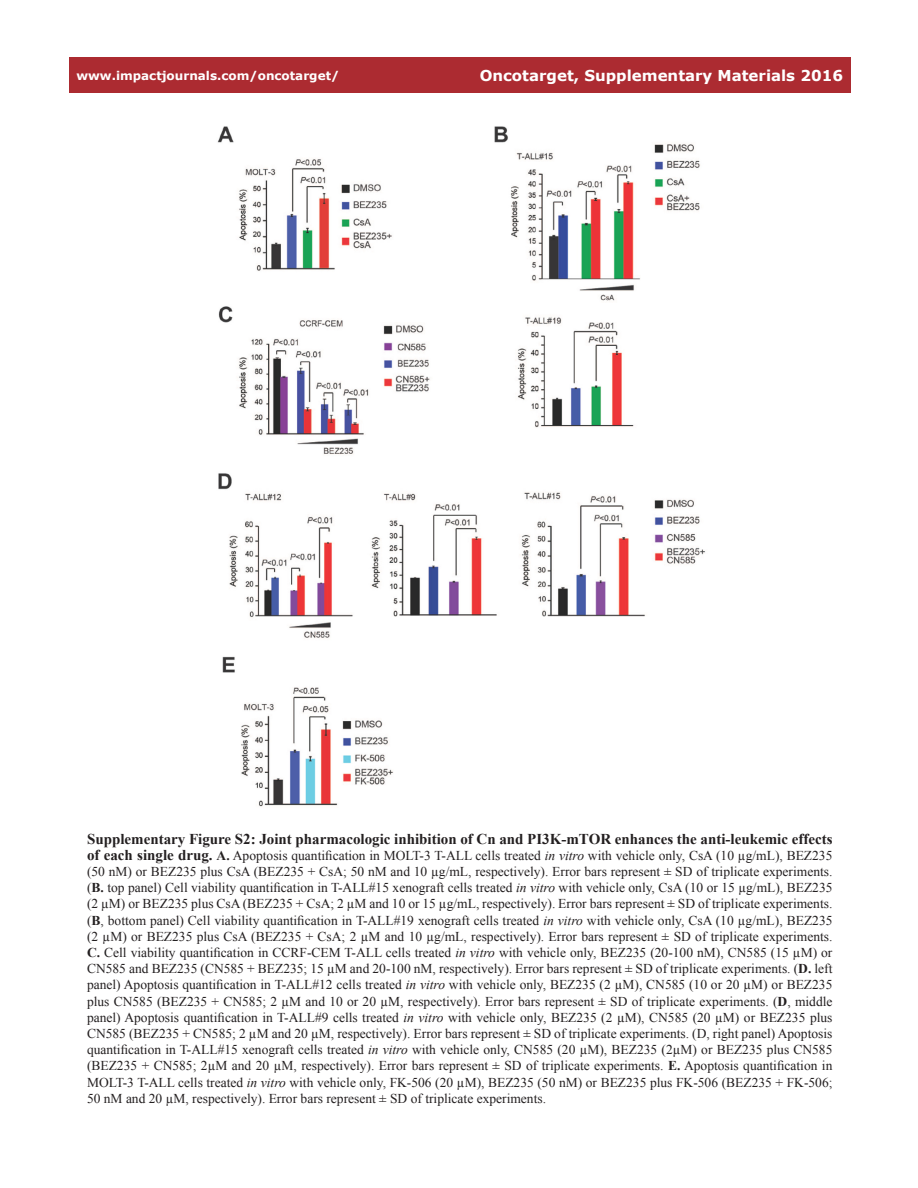
<style>
.page{position:relative;width:918px;height:1188px;background:#fff}
.page>*{position:absolute;margin:0;border:0;box-sizing:border-box;transform-origin:0 0}
.figuretext{font:700 15px "Times New Roman";color:#231f20}
.t1{font:700 15px "Verdana";color:#fff}
.figuretext-2{font:13.5px/16.2px "Times New Roman";color:#231f20;text-align:justify}
.t2{font:700 12px "Verdana";color:#fff}
.s1{font-weight:700;font-size:15px}
.s2{font-weight:700}
.s3{font-style:italic}
</style>
<div class="page">
<div style="left:69px;top:57px;width:781px;height:36px;background:#ac2b31"></div>
<img style="left:217px;top:126px;width:488px;height:681px">
<p class="t2" style="left:76px;top:67px;width:264px">www.impactjournals.com/oncotarget/</p>
<p class="t1" style="left:480px;top:65px;width:365px">Oncotarget, Supplementary Materials 2016</p>
<p class="figuretext" style="left:87px;top:828px;width:747px">Supplementary Figure S2: Joint pharmacologic inhibition of Cn and PI3K-mTOR enhances the anti-leukemic effects</p>
<p class="figuretext-2" style="left:87px;top:847px;width:747px"><span class="s1">of each single drug.</span> <span class="s2">A.</span> Apoptosis quantification in MOLT-3 T-ALL cells treated <span class="s3">in vitro</span> with vehicle only, CsA (10 µg/mL), BEZ235 (50 nM) or BEZ235 plus CsA (BEZ235 + CsA; 50 nM and 10 µg/mL, respectively). Error bars represent ± SD of triplicate experiments. (<span class="s2">B.</span> top panel) Cell viability quantification in T-ALL#15 xenograft cells treated <span class="s3">in vitro</span> with vehicle only, CsA (10 or 15 µg/mL), BEZ235 (2 µM) or BEZ235 plus CsA (BEZ235 + CsA; 2 µM and 10 or 15 µg/mL, respectively). Error bars represent ± SD of triplicate experiments. (<span class="s2">B</span>, bottom panel) Cell viability quantification in T-ALL#19 xenograft cells treated <span class="s3">in vitro</span> with vehicle only, CsA (10 µg/mL), BEZ235 (2 µM) or BEZ235 plus CsA (BEZ235 + CsA; 2 µM and 10 µg/mL, respectively). Error bars represent ± SD of triplicate experiments.<br><span class="s2">C.</span> Cell viability quantification in CCRF-CEM T-ALL cells treated <span class="s3">in vitro</span> with vehicle only, BEZ235 (20-100 nM), CN585 (15 µM) or CN585 and BEZ235 (CN585 + BEZ235; 15 µM and 20-100 nM, respectively). Error bars represent ± SD of triplicate experiments. (<span class="s2">D.</span> left panel) Apoptosis quantification in T-ALL#12 cells treated <span class="s3">in vitro</span> with vehicle only, BEZ235 (2 µM), CN585 (10 or 20 µM) or BEZ235 plus CN585 (BEZ235 + CN585; 2 µM and 10 or 20 µM, respectively). Error bars represent ± SD of triplicate experiments. (<span class="s2">D</span>, middle panel) Apoptosis quantification in T-ALL#9 cells treated <span class="s3">in vitro</span> with vehicle only, BEZ235 (2 µM), CN585 (20 µM) or BEZ235 plus CN585 (BEZ235 + CN585; 2 µM and 20 µM, respectively). Error bars represent ± SD of triplicate experiments. (D, right panel) Apoptosis quantification in T-ALL#15 xenograft cells treated <span class="s3">in vitro</span> with vehicle only, CN585 (20 µM), BEZ235 (2µM) or BEZ235 plus CN585 (BEZ235 + CN585; 2µM and 20 µM, respectively). Error bars represent ± SD of triplicate experiments. <span class="s2">E.</span> Apoptosis quantification in MOLT-3 T-ALL cells treated <span class="s3">in vitro</span> with vehicle only, FK-506 (20 µM), BEZ235 (50 nM) or BEZ235 plus FK-506 (BEZ235 + FK-506; 50 nM and 20 µM, respectively). Error bars represent ± SD of triplicate experiments.</p>
</div>
